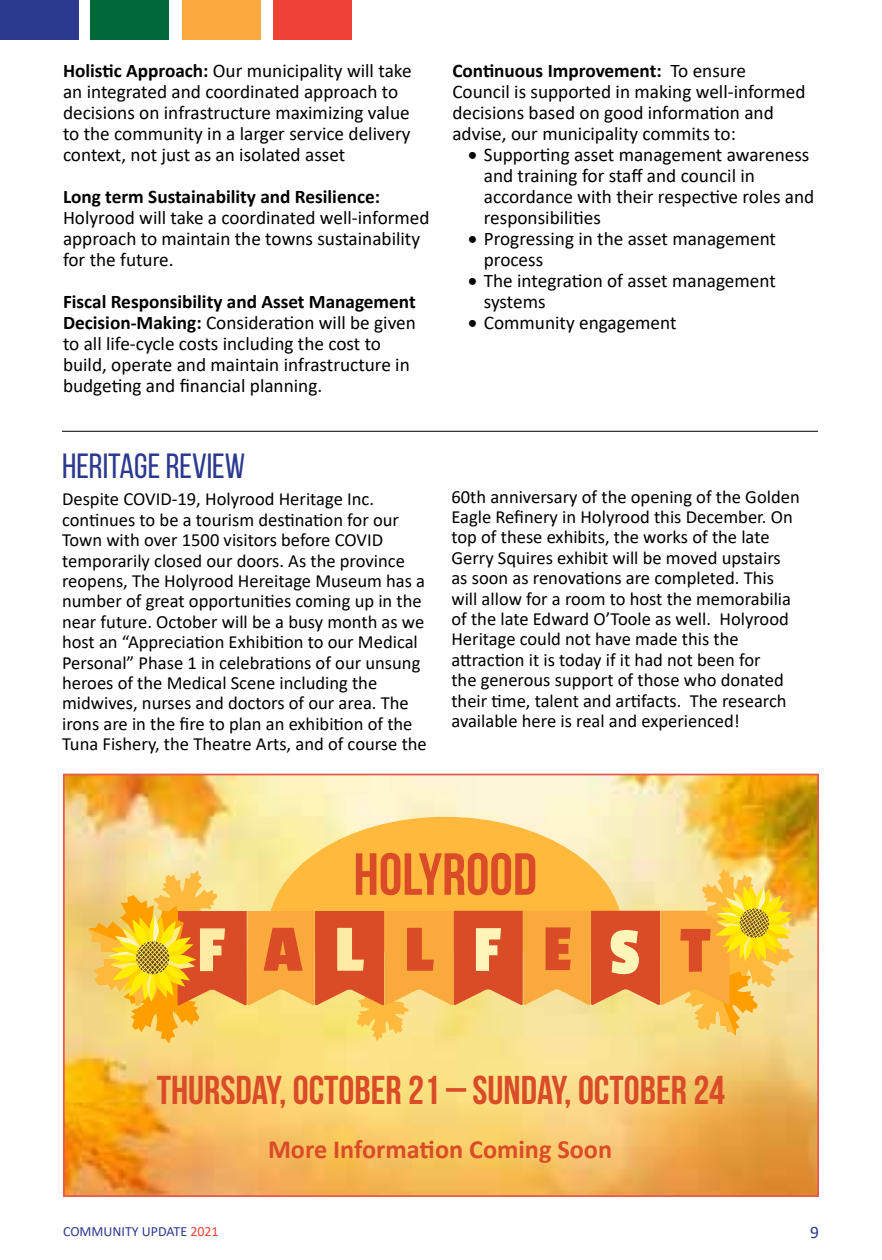
<style>
.page{position:relative;width:882px;height:1260px;background:#fff}
.page>*{position:absolute;margin:0;border:0;box-sizing:border-box;transform-origin:0 0}
.t1{font:700 59.32px "Bebas Neue";color:#da4b28}
.t2{font:700 40.25px "Bebas Neue";color:#da4b28}
.t3{font:35px "Bebas Neue";color:#2b3990}
.t4{font:700 26.25px "Calibri";color:#da4b28}
.t5{font:19.25px/21px "Calibri";color:#000}
.t6{font:700 19.25px "Calibri";color:#000}
.t7{font:18.55px/20.5px "Calibri";color:#000}
.t8{font:17.5px "Calibri";color:#2b3990}
.t9{font:14px "Calibri";color:#2b3990}
.s1{font-weight:700}
.s2{color:#ef4136}
</style>
<div class="page">
<img style="left:66px;top:777px;width:750px;height:417px">
<div style="left:63px;top:774px;width:756px;height:423px;border:2px solid #e6594f"></div>
<div style="left:0;top:0;width:79px;height:40px;background:#2b3990"></div>
<div style="left:90px;top:0;width:79px;height:40px;background:#006838"></div>
<div style="left:182px;top:0;width:79px;height:40px;background:#faaa3d"></div>
<div style="left:273px;top:0;width:78px;height:40px;background:#ef4136"></div>
<svg style="left:268px;top:817px;width:355px;height:52px;fill:#ffba3d"></svg>
<svg style="left:88px;top:869px;width:706px;height:174px"></svg>
<hr style="left:62px;top:431px;width:756px;height:1px;background:#000">
<p class="t5" style="left:63px;top:60px;width:350px"><span class="s1">Holistic Approach:</span> Our municipality will take an integrated and coordinated approach to decisions on infrastructure maximizing value to the community in a larger service delivery context, not just as an isolated asset</p>
<p class="t6" style="left:63px;top:183px;width:319px">Long term Sustainability and Resilience:</p>
<p class="t5" style="left:63px;top:207px;width:368px">Holyrood will take a coordinated well-informed approach to maintain the towns sustainability for the future.</p>
<p class="t5" style="left:63px;top:291px;width:354px"><span class="s1">Fiscal Responsibility and Asset Management Decision-Making:</span> Consideration will be given to all life-cycle costs including the cost to build, operate and maintain infrastructure in budgeting and financial planning.</p>
<p class="t5" style="left:452px;top:60px;width:355px"><span class="s1">Continuous Improvement:</span> To ensure Council is supported in making well-informed decisions based on good information and advise, our municipality commits to:</p>
<p class="t5" style="left:484px;top:144px;width:332px;text-indent:-16px">• Supporting asset management awareness and training for staff and council in accordance with their respective roles and responsibilities</p>
<p class="t5" style="left:484px;top:228px;width:294px;text-indent:-16px">• Progressing in the asset management process</p>
<p class="t5" style="left:484px;top:270px;width:294px;text-indent:-16px">• The integration of asset management systems</p>
<p class="t5" style="left:468px;top:312px;width:210px">• Community engagement</p>
<h3 class="t3" style="left:62px;top:447px;width:185px">HERITAGE REVIEW</h3>
<p class="t7" style="left:62px;top:488px;width:366px">Despite COVID-19, Holyrood Heritage Inc. continues to be a tourism destination for our Town with over 1500 visitors before COVID temporarily closed our doors. As the province reopens, The Holyrood Hereitage Museum has a number of great opportunities coming up in the near future. October will be a busy month as we host an “Appreciation Exhibition to our Medical Personal” Phase 1 in celebrations of our unsung heroes of the Medical Scene including the midwives, nurses and doctors of our area. The irons are in the fire to plan an exhibition of the Tuna Fishery, the Theatre Arts, and of course the</p>
<p class="t7" style="left:451px;top:486px;width:350px">60th anniversary of the opening of the Golden Eagle Refinery in Holyrood this December. On top of these exhibits, the works of the late Gerry Squires exhibit will be moved upstairs as soon as renovations are completed. This will allow for a room to host the memorabilia of the late Edward O’Toole as well. Holyrood Heritage could not have made this the attraction it is today if it had not been for<br>the generous support of those who donated their time, talent and artifacts. The research available here is real and experienced!</p>
<h1 class="t1" style="left:353px;top:842px;width:185px">HOLYROOD</h1>
<h2 class="t2" style="left:157px;top:1068px;width:570px">THURSDAY, OCTOBER 21 – SUNDAY, OCTOBER 24</h2>
<h3 class="t4" style="left:268px;top:1131px;width:346px">More Information Coming Soon</h3>
<p class="t9" style="left:63px;top:1221px;width:157px">COMMUNITY UPDATE <span class="s2">2021</span></p>
<p class="t8" style="left:810px;top:1220px;width:10px">9</p>
</div>
